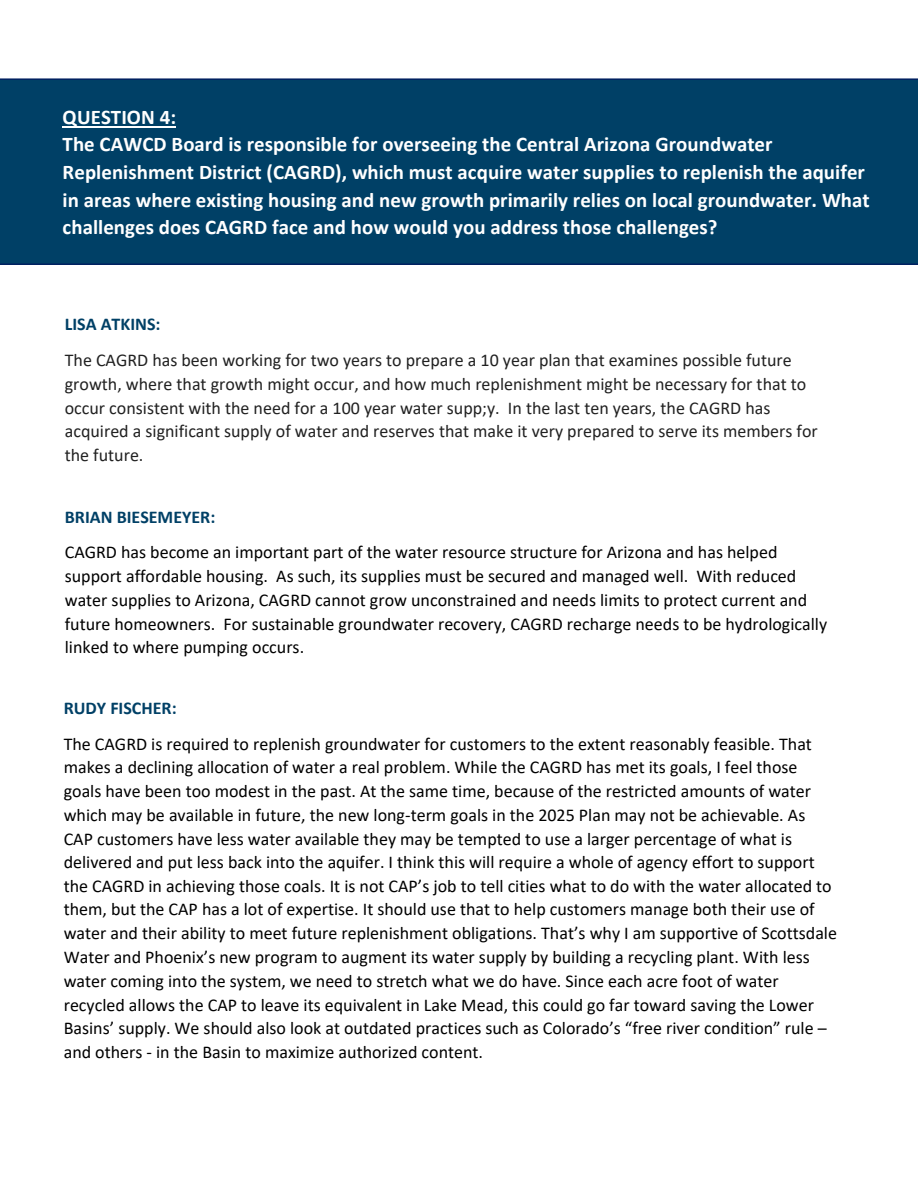
<style>
.page{position:relative;width:918px;height:1188px;background:#fff}
.page>*{position:absolute;margin:0;border:0;box-sizing:border-box;transform-origin:0 0}
.t1{font:700 20.85px/27.6px "Calibri";letter-spacing:.005em;color:#fff}
.t2{font:18px/23.7px "Calibri";color:#000}
.t3{font:18px/23.7px "Calibri";color:#212121}
.t4{font:700 18px "Calibri";color:#004066}
</style>
<div class="page">
<svg style="left:0;top:78px;width:918px;height:187px;background:#023f67"></svg>
<div style="left:51px;top:98px;width:838px;height:160px;background:#004066"></div>
<hr style="left:63px;top:126px;width:113px;height:2px;background:#fff">
<p class="t1" style="left:63px;top:103px;width:809px">QUESTION 4:<br>The CAWCD Board is responsible for overseeing the Central Arizona Groundwater Replenishment District (CAGRD), which must acquire water supplies to replenish the aquifer in areas where existing housing and new growth primarily relies on local groundwater. What challenges does CAGRD face and how would you address those challenges?</p>
<p class="t4" style="left:65px;top:313px;width:97px">LISA ATKINS:</p>
<p class="t3" style="left:65px;top:348px;width:755px">The CAGRD has been working for two years to prepare a 10 year plan that examines possible future growth, where that growth might occur, and how much replenishment might be necessary for that to occur consistent with the need for a 100 year water supp;y. In the last ten years, the CAGRD has acquired a significant supply of water and reserves that make it very prepared to serve its members for the future.</p>
<p class="t4" style="left:65px;top:506px;width:152px">BRIAN BIESEMEYER:</p>
<p class="t2" style="left:65px;top:540px;width:764px">CAGRD has become an important part of the water resource structure for Arizona and has helped support affordable housing. As such, its supplies must be secured and managed well. With reduced water supplies to Arizona, CAGRD cannot grow unconstrained and needs limits to protect current and future homeowners. For sustainable groundwater recovery, CAGRD recharge needs to be hydrologically linked to where pumping occurs.</p>
<p class="t4" style="left:64px;top:697px;width:114px">RUDY FISCHER:</p>
<p class="t2" style="left:64px;top:732px;width:775px">The CAGRD is required to replenish groundwater for customers to the extent reasonably feasible. That makes a declining allocation of water a real problem. While the CAGRD has met its goals, I feel those goals have been too modest in the past. At the same time, because of the restricted amounts of water which may be available in future, the new long-term goals in the 2025 Plan may not be achievable. As CAP customers have less water available they may be tempted to use a larger percentage of what is delivered and put less back into the aquifer. I think this will require a whole of agency effort to support the CAGRD in achieving those coals. It is not CAP’s job to tell cities what to do with the water allocated to them, but the CAP has a lot of expertise. It should use that to help customers manage both their use of water and their ability to meet future replenishment obligations. That’s why I am supportive of Scottsdale Water and Phoenix’s new program to augment its water supply by building a recycling plant. With less water coming into the system, we need to stretch what we do have. Since each acre foot of water recycled allows the CAP to leave its equivalent in Lake Mead, this could go far toward saving the Lower Basins’ supply. We should also look at outdated practices such as Colorado’s “free river condition” rule – and others - in the Basin to maximize authorized content.</p>
</div>
